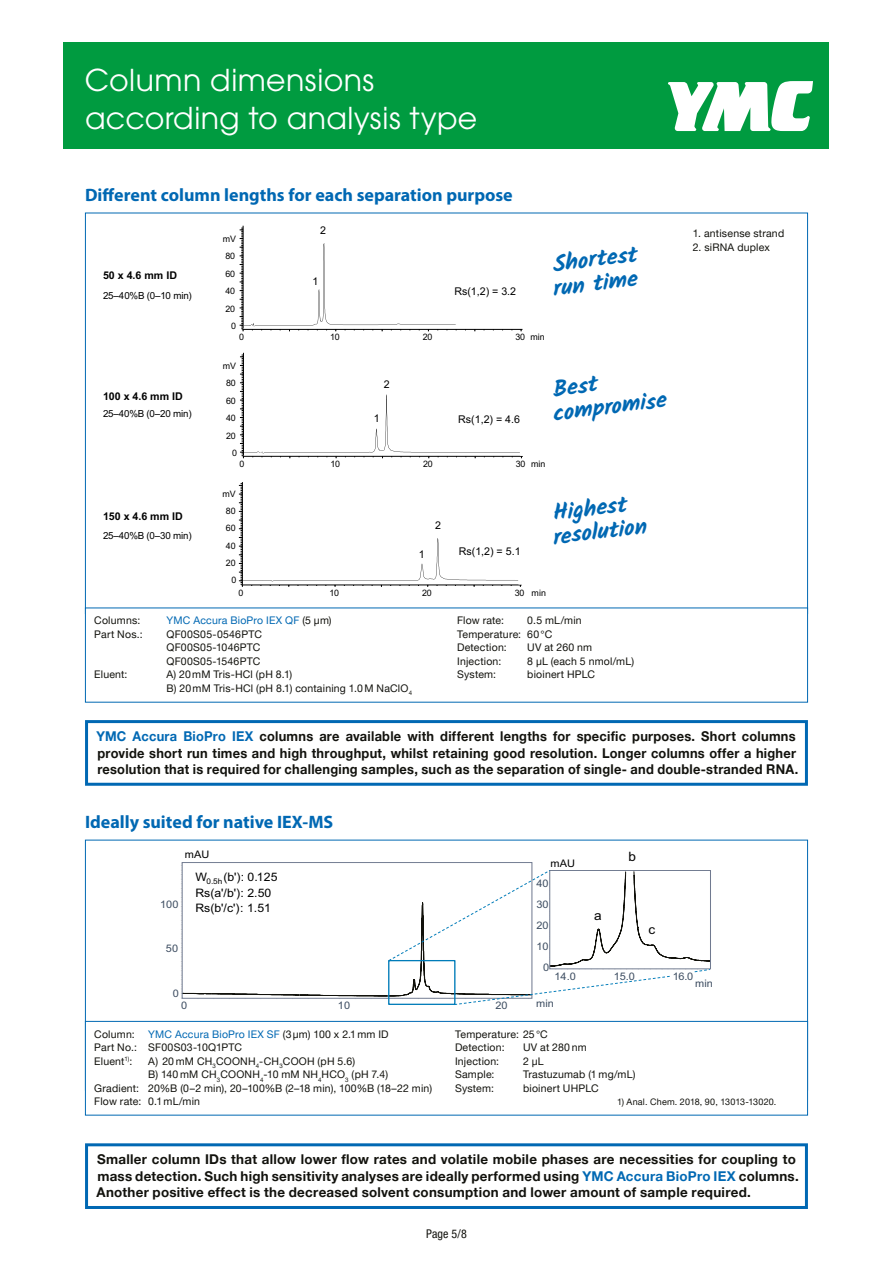
<style>
.page{position:relative;width:893px;height:1263px;background:#fff}
.page>*{position:absolute;margin:0;border:0;box-sizing:border-box;transform-origin:0 0}
.t1{font:30px "Avant Garde CE";letter-spacing:.015em;color:#fff}
.Handschrift{font:700 22.5px/24px "Kalam";color:#0068b3}
.t2{font:700 18px "Myriad Pro";color:#0068b3}
.Wichtiger_Text{font:700 13.5px/16.5px "Helvetica Neue LT Pro";letter-spacing:.02em;color:#12120d;scale:.95 1}
.Wichtiger_Text-2{font:700 13.5px/16.5px "Helvetica Neue LT Pro";letter-spacing:.02em;color:#12120d}
.t3{font:12.9px "Arial";color:#000;scale:1.05 1}
.t4{font:condensed 12px "Helvetica Neue LT Pro";color:#12120d}
.t5{font:11.7px/15.3px "Arial";color:#000;scale:1.05 1}
.t6{font:10.65px "Arial";color:#000}
.t7{font:700 10.65px "Arial";letter-spacing:-.005em;color:#000}
.t8{font:10.5px "Helvetica Neue LT Pro";letter-spacing:.02em;color:#12120d}
.t9{font:10.5px "Helvetica Neue LT Pro";letter-spacing:.02em;color:#0068b3}
.t10{font:10.5px "Arial";letter-spacing:-.005em;color:#3d4d61;scale:1.05 1}
.t11{font:10.5px "Arial";letter-spacing:.01em;color:#000;scale:1.05 1}
.t12{font:9.75px "Arial";letter-spacing:-.02em;color:#000}
.t13{font:9px "Helvetica Neue LT Pro";letter-spacing:.025em;color:#12120d}
.t14{font:8.85px "Arial";letter-spacing:-.005em;color:#000}
.s1{color:#12120d}
.s2{color:#0068b3}
</style>
<div class="page">
<div style="left:64px;top:43px;width:765px;height:106px;background:#009b40"></div>
<div style="left:85px;top:213px;width:723px;height:401px;background:#fff;border:1px solid #0068b3"></div>
<div style="left:85px;top:840px;width:723px;height:250px;background:#fff;border:1px solid #0068b3"></div>
<div style="left:85px;top:1021px;width:722px;height:94px;background:#fff"></div>
<div style="left:85px;top:1021px;width:723px;height:94px;border:1px solid #0068b3"></div>
<hr style="left:243px;top:226px;width:1px;height:102px;background:#000">
<svg style="left:240px;top:228px;width:217px;height:103px"></svg>
<hr style="left:242px;top:329px;width:280px;height:1px;background:#000">
<hr style="left:243px;top:353px;width:1px;height:102px;background:#000">
<svg style="left:240px;top:355px;width:283px;height:103px"></svg>
<hr style="left:242px;top:482px;width:1px;height:103px;background:#000">
<svg style="left:239px;top:483px;width:283px;height:104px"></svg>
<svg style="left:181px;top:863px;width:530px;height:142px"></svg>
<div style="left:388px;top:960px;width:67px;height:45px;border:1px solid #007cb9"></div>
<div style="left:85px;top:720px;width:723px;height:66px;border:3px solid #0068b3"></div>
<div style="left:85px;top:1143px;width:723px;height:66px;border:3px solid #0068b3"></div>
<div style="left:85px;top:608px;width:722px;height:94px;background:#fff"></div>
<svg style="left:668px;top:81px;width:145px;height:50px"></svg>
<p class="t1" style="left:85px;top:63px;width:291px">Column dimensions</p>
<p class="t1" style="left:85px;top:100px;width:394px">according to analysis type</p>
<p class="t2" style="left:85px;top:183px;width:429px">Different column lengths for each separation purpose</p>
<p class="t14" style="left:223px;top:232px;width:15px">mV</p>
<p class="t6" style="left:320px;top:223px;width:7px">2</p>
<p class="t7" style="left:103px;top:267px;width:75px">50 x 4.6 mm ID</p>
<p class="t12" style="left:103px;top:289px;width:90px">25–40%B (0–10 min)</p>
<p class="t14" style="left:225px;top:250px;width:11px">80</p>
<p class="t14" style="left:225px;top:268px;width:11px">60</p>
<p class="t14" style="left:225px;top:285px;width:11px">40</p>
<p class="t6" style="left:313px;top:274px;width:7px">1</p>
<p class="t6" style="left:454px;top:284px;width:63px">Rs(1,2) = 3.2</p>
<p class="Handschrift" style="left:548px;top:252px;width:90px;rotate:-7deg">Shortest run time</p>
<p class="t14" style="left:225px;top:302px;width:11px">20</p>
<p class="t14" style="left:231px;top:320px;width:6px">0</p>
<p class="t14" style="left:239px;top:331px;width:6px">0</p>
<p class="t14" style="left:330px;top:331px;width:11px">10</p>
<p class="t14" style="left:423px;top:331px;width:11px">20</p>
<p class="t14" style="left:515px;top:330px;width:31px">30 min</p>
<p class="t14" style="left:223px;top:360px;width:15px">mV</p>
<p class="t7" style="left:103px;top:388px;width:81px">100 x 4.6 mm ID</p>
<p class="t12" style="left:103px;top:407px;width:90px">25–40%B (0–20 min)</p>
<p class="t14" style="left:226px;top:377px;width:11px">80</p>
<p class="t14" style="left:226px;top:395px;width:11px">60</p>
<p class="t14" style="left:226px;top:412px;width:11px">40</p>
<p class="t6" style="left:384px;top:376px;width:7px">2</p>
<p class="t6" style="left:374px;top:411px;width:7px">1</p>
<p class="t6" style="left:458px;top:412px;width:63px">Rs(1,2) = 4.6</p>
<p class="Handschrift" style="left:548px;top:377px;width:116px;rotate:-7deg">Best compromise</p>
<p class="t14" style="left:226px;top:429px;width:11px">20</p>
<p class="t14" style="left:232px;top:447px;width:6px">0</p>
<p class="t14" style="left:239px;top:458px;width:6px">0</p>
<p class="t14" style="left:330px;top:458px;width:11px">10</p>
<p class="t14" style="left:423px;top:458px;width:11px">20</p>
<p class="t14" style="left:516px;top:458px;width:31px">30 min</p>
<p class="t7" style="left:103px;top:509px;width:81px">150 x 4.6 mm ID</p>
<p class="t12" style="left:103px;top:529px;width:90px">25–40%B (0–30 min)</p>
<p class="t14" style="left:222px;top:488px;width:15px">mV</p>
<p class="t14" style="left:226px;top:505px;width:11px">80</p>
<p class="t14" style="left:226px;top:522px;width:11px">60</p>
<p class="t14" style="left:226px;top:539px;width:11px">40</p>
<p class="t14" style="left:226px;top:557px;width:11px">20</p>
<p class="t6" style="left:419px;top:547px;width:7px">1</p>
<p class="t6" style="left:435px;top:518px;width:7px">2</p>
<p class="t6" style="left:459px;top:544px;width:63px">Rs(1,2) = 5.1</p>
<p class="Handschrift" style="left:548px;top:501px;width:96px;rotate:-7deg">Highest resolution</p>
<p class="t14" style="left:232px;top:574px;width:6px">0</p>
<p class="t14" style="left:238px;top:587px;width:6px">0</p>
<p class="t14" style="left:329px;top:587px;width:11px">10</p>
<p class="t14" style="left:422px;top:587px;width:11px">20</p>
<p class="t14" style="left:515px;top:587px;width:33px">30 min</p>
<p class="t8" style="left:94px;top:614px;width:47px">Columns:</p>
<p class="t9" style="left:167px;top:614px;width:167px">YMC Accura BioPro IEX QF <span class="s1">(5 µm)</span></p>
<p class="t8" style="left:94px;top:628px;width:50px">Part Nos.:</p>
<p class="t8" style="left:167px;top:628px;width:97px">QF00S05-0546PTC</p>
<p class="t8" style="left:167px;top:641px;width:95px">QF00S05-1046PTC</p>
<p class="t8" style="left:167px;top:655px;width:95px">QF00S05-1546PTC</p>
<p class="t8" style="left:94px;top:668px;width:35px">Eluent:</p>
<p class="t8" style="left:167px;top:668px;width:127px">A) 20mM Tris-HCl (pH 8.1)</p>
<p class="t8" style="left:167px;top:682px;width:247px">B) 20mM Tris-HCl (pH 8.1) containing 1.0M NaClO<sub>4</sub></p>
<p class="t8" style="left:457px;top:614px;width:49px">Flow rate:</p>
<p class="t8" style="left:527px;top:614px;width:56px">0.5 mL/min</p>
<p class="t8" style="left:457px;top:628px;width:97px">Temperature: 60°C</p>
<p class="t8" style="left:457px;top:641px;width:51px">Detection:</p>
<p class="t8" style="left:527px;top:641px;width:66px">UV at 260 nm</p>
<p class="t8" style="left:457px;top:655px;width:46px">Injection:</p>
<p class="t8" style="left:527px;top:655px;width:108px">8 µL (each 5 nmol/mL)</p>
<p class="t8" style="left:457px;top:668px;width:41px">System:</p>
<p class="t8" style="left:527px;top:668px;width:69px">bioinert HPLC</p>
<p class="t8" style="left:693px;top:227px;width:93px">1. antisense strand</p>
<p class="t8" style="left:693px;top:240px;width:79px">2. siRNA duplex</p>
<p class="Wichtiger_Text" style="left:96px;top:728px;width:741px"><span class="s2">YMC Accura BioPro IEX</span> columns are available with different lengths for specific purposes. Short columns provide short run times and high throughput, whilst retaining good resolution. Longer columns offer a higher resolution that is required for challenging samples, such as the separation of single- and double-stranded RNA.</p>
<p class="t2" style="left:85px;top:810px;width:250px">Ideally suited for native IEX-MS</p>
<p class="t11" style="left:185px;top:848px;width:25px">mAU</p>
<p class="t10" style="left:160px;top:897px;width:19px">100</p>
<p class="t10" style="left:166px;top:941px;width:13px">50</p>
<p class="t10" style="left:173px;top:986px;width:7px">0</p>
<p class="t5" style="left:195px;top:869px;width:80px">W<sub>0.5h</sub>(b'): 0.125<br>Rs(a'/b'): 2.50<br>Rs(b'/c'): 1.51</p>
<p class="t11" style="left:550px;top:856px;width:25px">mAU</p>
<p class="t10" style="left:536px;top:877px;width:13px">40</p>
<p class="t10" style="left:536px;top:897px;width:13px">30</p>
<p class="t10" style="left:536px;top:918px;width:13px">20</p>
<p class="t10" style="left:536px;top:939px;width:13px">10</p>
<p class="t3" style="left:594px;top:907px;width:9px">a</p>
<p class="t3" style="left:628px;top:848px;width:9px">b</p>
<p class="t3" style="left:648px;top:921px;width:8px">c</p>
<p class="t10" style="left:543px;top:960px;width:7px">0</p>
<p class="t10" style="left:555px;top:969px;width:22px">14.0</p>
<p class="t10" style="left:614px;top:969px;width:22px">15.0</p>
<p class="t10" style="left:673px;top:969px;width:21px">16.0</p>
<p class="t10" style="left:695px;top:977px;width:19px">min</p>
<p class="t10" style="left:181px;top:999px;width:7px">0</p>
<p class="t10" style="left:338px;top:999px;width:13px">10</p>
<p class="t10" style="left:496px;top:999px;width:13px">20</p>
<p class="t10" style="left:536px;top:996px;width:19px">min</p>
<p class="t8" style="left:94px;top:1027px;width:42px">Column:</p>
<p class="t9" style="left:148px;top:1027px;width:242px">YMC Accura BioPro IEX SF <span class="s1">(3µm) 100 x 2.1mm ID</span></p>
<p class="t8" style="left:94px;top:1041px;width:149px">Part No.: SF00S03-10Q1PTC</p>
<p class="t8" style="left:94px;top:1054px;width:40px">Eluent<sup>1)</sup>:</p>
<p class="t8" style="left:148px;top:1054px;width:208px">A) 20 mM CH<sub>3</sub>COONH<sub>4</sub>-CH<sub>3</sub>COOH (pH 5.6)</p>
<p class="t8" style="left:148px;top:1068px;width:241px">B) 140 mM CH<sub>3</sub>COONH<sub>4</sub>-10 mM NH<sub>4</sub>HCO<sub>3</sub> (pH 7.4)</p>
<p class="t8" style="left:94px;top:1081px;width:339px">Gradient: 20%B (0–2 min), 20–100%B (2–18 min), 100%B (18–22 min)</p>
<p class="t8" style="left:94px;top:1095px;width:107px">Flow rate: 0.1mL/min</p>
<p class="t8" style="left:455px;top:1027px;width:94px">Temperature: 25°C</p>
<p class="t8" style="left:455px;top:1041px;width:51px">Detection:</p>
<p class="t8" style="left:523px;top:1041px;width:65px">UV at 280 nm</p>
<p class="t8" style="left:455px;top:1054px;width:46px">Injection:</p>
<p class="t8" style="left:523px;top:1054px;width:22px">2 µL</p>
<p class="t8" style="left:455px;top:1068px;width:41px">Sample:</p>
<p class="t8" style="left:523px;top:1068px;width:114px">Trastuzumab (1 mg/mL)</p>
<p class="t8" style="left:455px;top:1081px;width:41px">System:</p>
<p class="t8" style="left:523px;top:1081px;width:77px">bioinert UHPLC</p>
<p class="t13" style="left:617px;top:1096px;width:161px">1) Anal. Chem. 2018, 90, 13013-13020.</p>
<p class="Wichtiger_Text-2" style="left:97px;top:1151px;width:704px">Smaller column IDs that allow lower flow rates and volatile mobile phases are necessities for coupling to mass detection. Such high sensitivity analyses are ideally performed using <span class="s2">YMC Accura BioPro IEX</span> columns.<br>Another positive effect is the decreased solvent consumption and lower amount of sample required.</p>
<p class="t4" style="left:426px;top:1226px;width:42px">Page 5/8</p>
</div>
